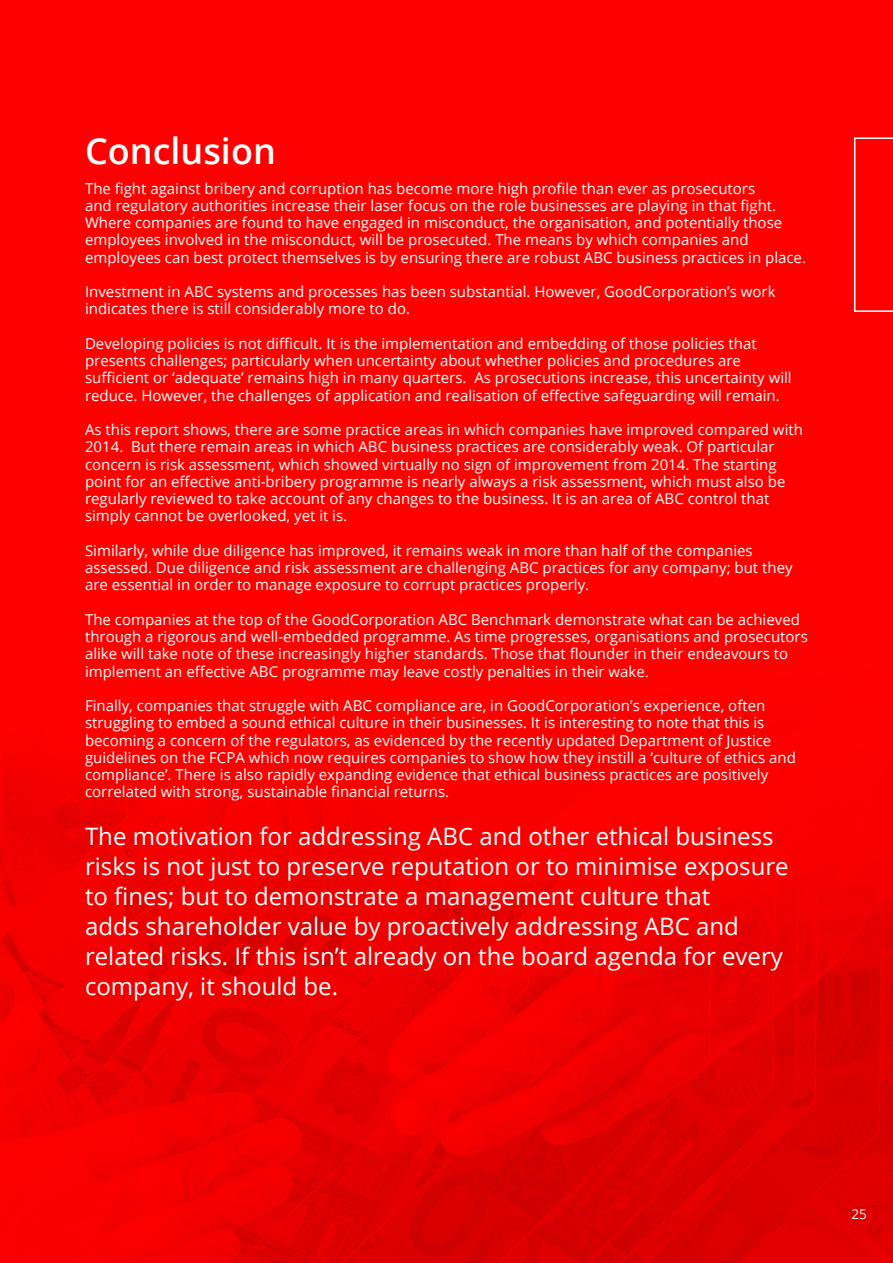
<style>
.page{position:relative;width:893px;height:1263px;background:#f00}
.page>*{position:absolute;margin:0;border:0;box-sizing:border-box;transform-origin:0 0}
.t1{font:600 36px "Open Sans";color:#fff}
.t2{font:24px/30px "Open Sans";color:#fff}
.t3{font:15px/17.2px "Open Sans";color:#fff}
.t4{font:13.5px "Open Sans";color:#fff}
</style>
<div class="page">
<img style="left:0;top:766px;width:893px;height:497px">
<svg style="left:854px;top:137px;width:39px;height:175px"></svg>
<h1 class="t1" style="left:85px;top:136px;width:192px">Conclusion</h1>
<p class="t3" style="left:85px;top:179px;width:722px">The fight against bribery and corruption has become more high profile than ever as prosecutors<br>and regulatory authorities increase their laser focus on the role businesses are playing in that fight.<br>Where companies are found to have engaged in misconduct, the organisation, and potentially those employees involved in the misconduct, will be prosecuted. The means by which companies and employees can best protect themselves is by ensuring there are robust ABC business practices in place.</p>
<p class="t3" style="left:85px;top:285px;width:692px">Investment in ABC systems and processes has been substantial. However, GoodCorporation’s work indicates there is still considerably more to do.</p>
<p class="t3" style="left:85px;top:334px;width:708px">Developing policies is not difficult. It is the implementation and embedding of those policies that presents challenges; particularly when uncertainty about whether policies and procedures are sufficient or ‘adequate’ remains high in many quarters. As prosecutions increase, this uncertainty will reduce. However, the challenges of application and realisation of effective safeguarding will remain.</p>
<p class="t3" style="left:85px;top:423px;width:719px">As this report shows, there are some practice areas in which companies have improved compared with 2014. But there remain areas in which ABC business practices are considerably weak. Of particular concern is risk assessment, which showed virtually no sign of improvement from 2014. The starting point for an effective anti-bribery programme is nearly always a risk assessment, which must also be regularly reviewed to take account of any changes to the business. It is an area of ABC control that simply cannot be overlooked, yet it is.</p>
<p class="t3" style="left:85px;top:543px;width:709px">Similarly, while due diligence has improved, it remains weak in more than half of the companies assessed. Due diligence and risk assessment are challenging ABC practices for any company; but they are essential in order to manage exposure to corrupt practices properly.</p>
<p class="t3" style="left:85px;top:612px;width:724px">The companies at the top of the GoodCorporation ABC Benchmark demonstrate what can be achieved through a rigorous and well-embedded programme. As time progresses, organisations and prosecutors alike will take note of these increasingly higher standards. Those that flounder in their endeavours to implement an effective ABC programme may leave costly penalties in their wake.</p>
<p class="t3" style="left:85px;top:699px;width:712px">Finally, companies that struggle with ABC compliance are, in GoodCorporation’s experience, often struggling to embed a sound ethical culture in their businesses. It is interesting to note that this is becoming a concern of the regulators, as evidenced by the recently updated Department of Justice guidelines on the FCPA which now requires companies to show how they instill a ‘culture of ethics and compliance’. There is also rapidly expanding evidence that ethical business practices are positively correlated with strong, sustainable financial returns.</p>
<p class="t2" style="left:85px;top:823px;width:705px">The motivation for addressing ABC and other ethical business risks is not just to preserve reputation or to minimise exposure to fines; but to demonstrate a management culture that<br>adds shareholder value by proactively addressing ABC and related risks. If this isn’t already on the board agenda for every company, it should be.</p>
<p class="t4" style="left:851px;top:1209px;width:17px">25</p>
</div>
